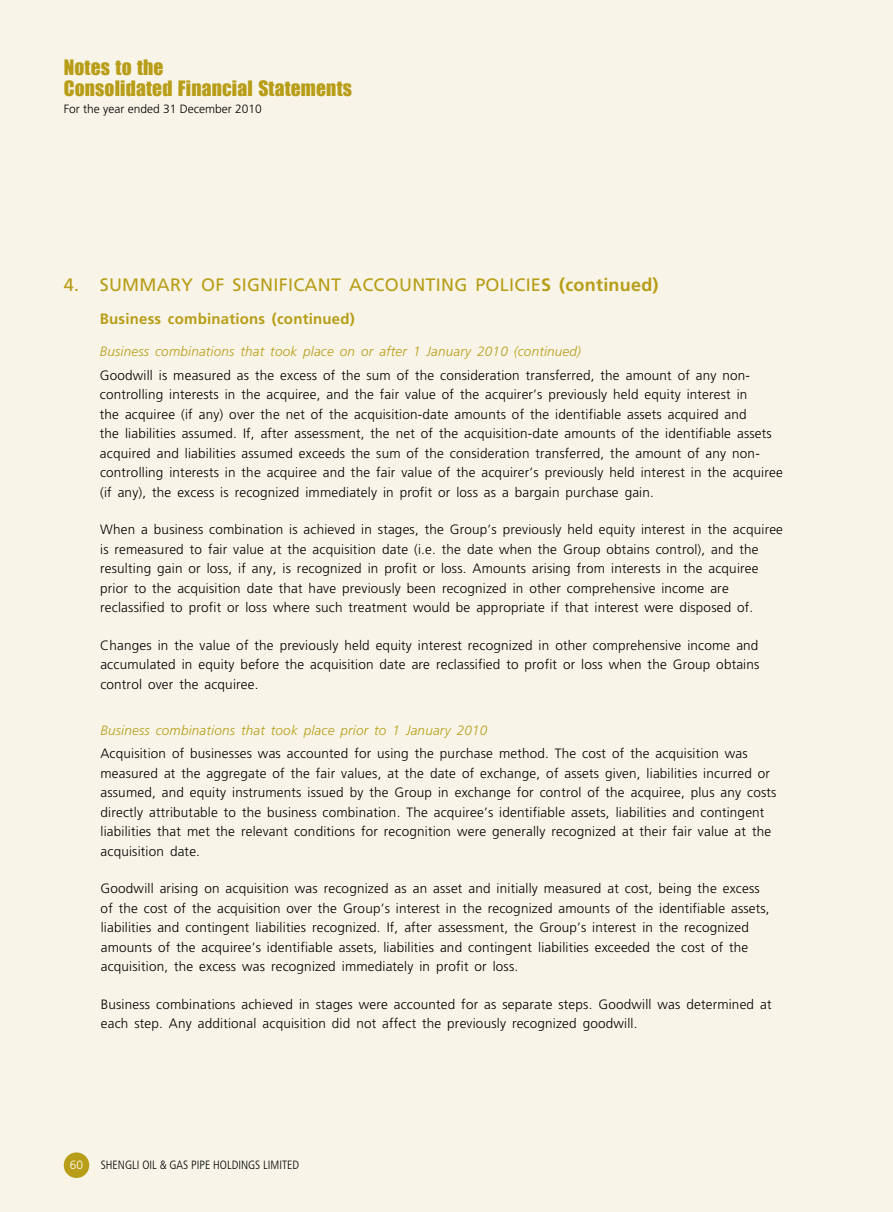
<style>
.page{position:relative;width:893px;height:1212px;background:#f8f5e8}
.page>*{position:absolute;margin:0;border:0;box-sizing:border-box;transform-origin:0 0}
.t1{font:19.5px/21px "Impact";letter-spacing:.01em;color:#b89d18}
.t2{font:18px "Frutiger LT Std";letter-spacing:.015em;color:#b89d18}
.t3{font:700 15px "Frutiger LT Std";letter-spacing:.015em;color:#b89d18}
.t4{font:300 13.5px/19.5px "Frutiger LT Std";letter-spacing:.015em;color:#000}
.t5{font:italic 300 13.5px "Frutiger LT Std";letter-spacing:.015em;color:#b89d18}
.t6{font:300 condensed 12px "Frutiger LT Std";color:#000}
.t7{font:300 12px "Frutiger LT Std";color:#000}
.t8{font:300 12px "Frutiger LT Std";color:#fff}
.s1{font-weight:700}
</style>
<div class="page">
<div style="left:64px;top:1152px;width:25px;height:26px;background:#b89d18;border-radius:50%"></div>
<h1 class="t1" style="left:64px;top:56px;width:290px">Notes to the<br>Consolidated Financial Statements</h1>
<p class="t7" style="left:64px;top:102px;width:200px">For the year ended 31 December 2010</p>
<h2 class="t2" style="left:64px;top:274px;width:596px">4. SUMMARY OF SIGNIFICANT ACCOUNTING POLICIE<span class="s1">S (continued)</span></h2>
<p class="t3" style="left:100px;top:310px;width:257px">Business combinations (continued)</p>
<p class="t5" style="left:100px;top:343px;width:483px">Business combinations that took place on or after 1 January 2010 (continued)</p>
<p class="t4" style="left:100px;top:365px;width:684px">Goodwill is measured as the excess of the sum of the consideration transferred, the amount of any non&shy;controlling interests in the acquiree, and the fair value of the acquirer’s previously held equity interest in<br>the acquiree (if any) over the net of the acquisition-date amounts of the identifiable assets acquired and<br>the liabilities assumed. If, after assessment, the net of the acquisition-date amounts of the identifiable assets acquired and liabilities assumed exceeds the sum of the consideration transferred, the amount of any non&shy;controlling interests in the acquiree and the fair value of the acquirer’s previously held interest in the acquiree (if any), the excess is recognized immediately in profit or loss as a bargain purchase gain.</p>
<p class="t4" style="left:100px;top:520px;width:684px">When a business combination is achieved in stages, the Group’s previously held equity interest in the acquiree is remeasured to fair value at the acquisition date (i.e. the date when the Group obtains control), and the resulting gain or loss, if any, is recognized in profit or loss. Amounts arising from interests in the acquiree prior to the acquisition date that have previously been recognized in other comprehensive income are reclassified to profit or loss where such treatment would be appropriate if that interest were disposed of.</p>
<p class="t4" style="left:100px;top:635px;width:661px;text-align:justify">Changes in the value of the previously held equity interest recognized in other comprehensive income and accumulated in equity before the acquisition date are reclassified to profit or loss when the Group obtains control over the acquiree.</p>
<p class="t5" style="left:100px;top:722px;width:388px">Business combinations that took place prior to 1 January 2010</p>
<p class="t4" style="left:100px;top:744px;width:678px">Acquisition of businesses was accounted for using the purchase method. The cost of the acquisition was measured at the aggregate of the fair values, at the date of exchange, of assets given, liabilities incurred or assumed, and equity instruments issued by the Group in exchange for control of the acquiree, plus any costs directly attributable to the business combination. The acquiree’s identifiable assets, liabilities and contingent liabilities that met the relevant conditions for recognition were generally recognized at their fair value at the acquisition date.</p>
<p class="t4" style="left:101px;top:879px;width:671px">Goodwill arising on acquisition was recognized as an asset and initially measured at cost, being the excess of the cost of the acquisition over the Group’s interest in the recognized amounts of the identifiable assets, liabilities and contingent liabilities recognized. If, after assessment, the Group’s interest in the recognized amounts of the acquiree’s identifiable assets, liabilities and contingent liabilities exceeded the cost of the acquisition, the excess was recognized immediately in profit or loss.</p>
<p class="t4" style="left:101px;top:995px;width:672px">Business combinations achieved in stages were accounted for as separate steps. Goodwill was determined at each step. Any additional acquisition did not affect the previously recognized goodwill.</p>
<p class="t8" style="left:70px;top:1158px;width:15px">60</p>
<p class="t6" style="left:101px;top:1158px;width:200px">SHENGLI OIL &amp; GAS PIPE HOLDINGS LIMITED</p>
</div>
